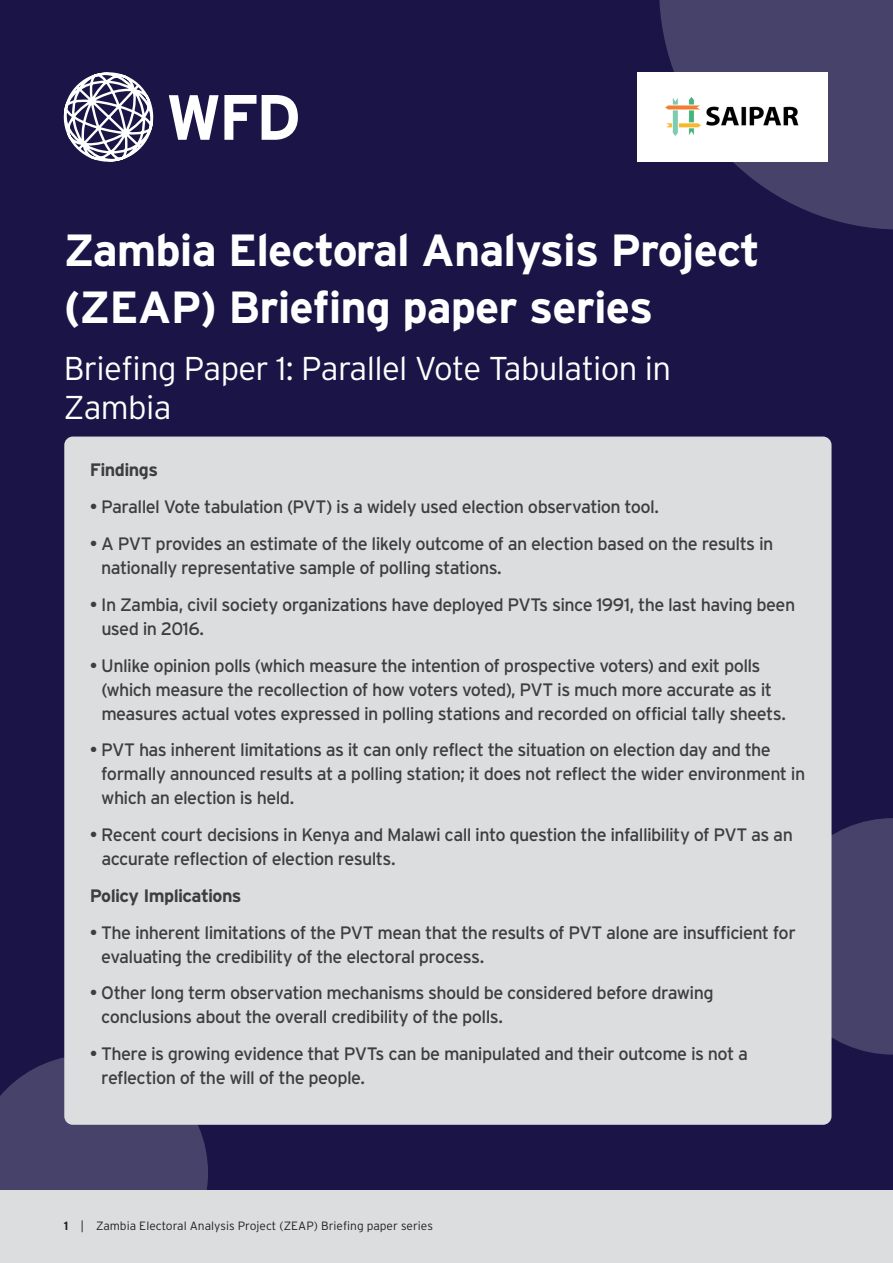
<style>
.page{position:relative;width:893px;height:1263px;background:#fff}
.page>*{position:absolute;margin:0;border:0;box-sizing:border-box;transform-origin:0 0}
.t1{font:700 45px/57px "Interstate";letter-spacing:-.02em;color:#fff}
.t2{font:300 33px/39.6px "Interstate";letter-spacing:-.02em;color:#fff}
.t3{font:18px/24px "Interstate";letter-spacing:-.035em;color:#3e3e3f}
.t4{font:700 18px "Interstate";letter-spacing:-.035em;color:#3e3e3f}
.t5{font:300 12px "Interstate";color:#231f20}
.s1{font-weight:700}
</style>
<div class="page">
<div style="left:0;top:0;width:893px;height:1191px;background:#1a1546"></div>
<svg style="left:659px;top:0;width:234px;height:230px;fill:#46426a"></svg>
<div style="left:831px;top:818px;width:62px;height:236px;background:#46426a"></div>
<svg style="left:0;top:1057px;width:208px;height:134px;background:#444069"></svg>
<div style="left:0;top:1191px;width:893px;height:72px;background:#dcdddf"></div>
<svg style="left:169px;top:95px;width:87px;height:45px"></svg>
<svg style="left:262px;top:95px;width:36px;height:45px"></svg>
<svg style="left:63px;top:72px;width:91px;height:90px"></svg>
<div style="left:64px;top:436px;width:767px;height:689px;background:#dcdddf;border-radius:9px"></div>
<img style="left:637px;top:72px;width:191px;height:90px">
<h1 class="t1" style="left:64px;top:221px;width:698px">Zambia Electoral Analysis Project (ZEAP) Briefing paper series</h1>
<h2 class="t2" style="left:64px;top:348px;width:609px">Briefing Paper 1: Parallel Vote Tabulation in<br>Zambia</h2>
<p class="t4" style="left:90px;top:460px;width:70px">Findings</p>
<p class="t3" style="left:90px;top:495px;width:571px">• Parallel Vote tabulation (PVT) is a widely used election observation tool.</p>
<p class="t3" style="left:101px;top:531px;width:674px;text-indent:-12px">• A PVT provides an estimate of the likely outcome of an election based on the results in nationally representative sample of polling stations.</p>
<p class="t3" style="left:101px;top:592px;width:695px;text-indent:-12px">• In Zambia, civil society organizations have deployed PVTs since 1991, the last having been used in 2016.</p>
<p class="t3" style="left:101px;top:653px;width:686px;text-indent:-12px">• Unlike opinion polls (which measure the intention of prospective voters) and exit polls (which measure the recollection of how voters voted), PVT is much more accurate as it measures actual votes expressed in polling stations and recorded on official tally sheets.</p>
<p class="t3" style="left:101px;top:738px;width:705px;text-indent:-12px">• PVT has inherent limitations as it can only reflect the situation on election day and the formally announced results at a polling station; it does not reflect the wider environment in which an election is held.</p>
<p class="t3" style="left:101px;top:822px;width:693px;text-indent:-12px">• Recent court decisions in Kenya and Malawi call into question the infallibility of PVT as an accurate reflection of election results.</p>
<p class="t4" style="left:90px;top:885px;width:153px">Policy Implications</p>
<p class="t3" style="left:101px;top:920px;width:696px;text-indent:-12px">• The inherent limitations of the PVT mean that the results of PVT alone are insufficient for evaluating the credibility of the electoral process.</p>
<p class="t3" style="left:101px;top:981px;width:614px;text-indent:-12px">• Other long term observation mechanisms should be considered before drawing conclusions about the overall credibility of the polls.</p>
<p class="t3" style="left:101px;top:1041px;width:648px;text-indent:-12px">• There is growing evidence that PVTs can be manipulated and their outcome is not a reflection of the will of the people.</p>
<p class="t5" style="left:64px;top:1219px;width:371px"><span class="s1">1</span> | Zambia Electoral Analysis Project (ZEAP) Briefing paper series</p>
</div>
